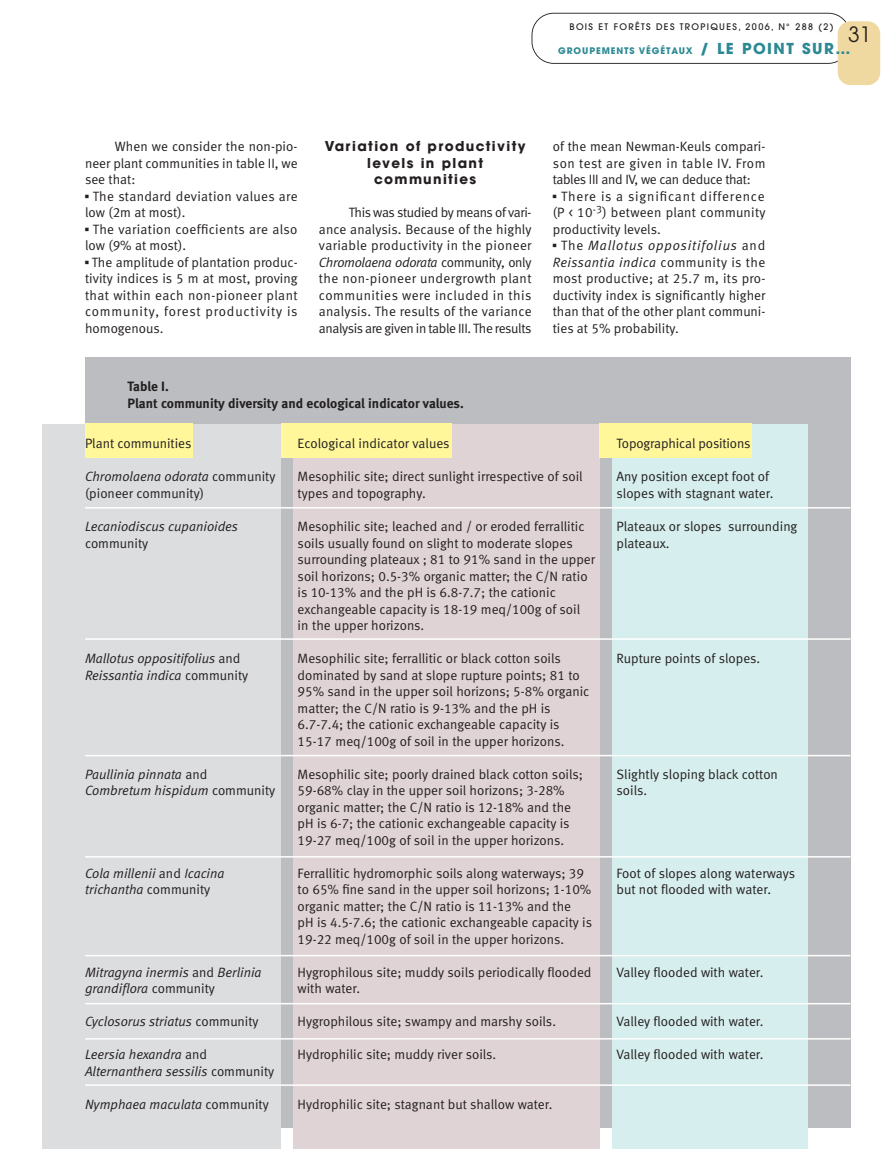
<style>
.page{position:relative;width:893px;height:1149px;background:#fff}
.page>*{position:absolute;margin:0;border:0;box-sizing:border-box;transform-origin:0 0}
.t1{font:21px "Avant Garde";color:#231f20}
.t2{font:13.5px/16.5px "Meta Normal LF";color:#231f20}
.t3{font:italic 13.5px/16.5px "Meta Normal LF";color:#231f20}
.t4{font:13.5px/16.5px "Meta Bold LF";color:#231f20}
.t5{font:700 13.5px/16.5px "Avant Garde";letter-spacing:.1em;color:#231f20;text-align:center}
.t6{font:13.5px/16.5px "Meta Normal LF";letter-spacing:.025em;color:#231f20}
.t7{font:13.5px/16.5px "Meta Normal LF";letter-spacing:.02em;color:#231f20}
.t8{font:500 9px "Avant Garde";letter-spacing:.15em;color:#231f20}
.t9{font:700 9px "Avant Garde";letter-spacing:.1em;color:#2c8993}
.s1{font-size:15px}
.s2{font-family:"Universal Newswith Comm Pi"}
.s3{font-style:italic}
.s4{font-style:normal}
</style>
<div class="page">
<div style="left:85px;top:357px;width:765px;height:770px;background:#bcbdc0"></div>
<div style="left:43px;top:423px;width:238px;height:725px;background:#dcdddf"></div>
<div style="left:293px;top:423px;width:307px;height:725px;background:#e0d3d5"></div>
<div style="left:612px;top:423px;width:196px;height:725px;background:#d6eeed"></div>
<hr style="left:85px;top:507px;width:765px;height:1px;background:#fff">
<hr style="left:85px;top:638px;width:765px;height:1px;background:#fff">
<hr style="left:85px;top:754px;width:765px;height:2px;background:#fff">
<hr style="left:85px;top:855px;width:765px;height:2px;background:#fff">
<hr style="left:85px;top:954px;width:765px;height:2px;background:#fff">
<hr style="left:85px;top:1002px;width:765px;height:2px;background:#fff">
<hr style="left:85px;top:1037px;width:765px;height:2px;background:#fff">
<hr style="left:85px;top:1083px;width:765px;height:2px;background:#fff">
<div style="left:600px;top:423px;width:152px;height:34px;background:#fff79a"></div>
<div style="left:281px;top:423px;width:170px;height:34px;background:#fff79a"></div>
<div style="left:85px;top:423px;width:107px;height:34px;background:#fff79a"></div>
<svg style="left:531px;top:13px;width:316px;height:51px"></svg>
<div style="left:838px;top:21px;width:42px;height:64px;background:#f0d9a0;border-radius:13px"></div>
<p class="t8" style="left:569px;top:23px;width:266px">BOIS ET FORÊTS DES TROPIQUES, 2006, N° 288 (2)</p>
<h1 class="t1" style="left:848px;top:26px;width:25px">31</h1>
<p class="t9" style="left:558px;top:47px;width:294px">GROUPEMENTS VÉGÉTAUX <span class="s1">/ LE POINT SUR…</span></p>
<p class="t2" style="left:85px;top:139px;width:214px;text-align:justify;text-indent:30px">When we consider the non-pio&shy;neer plant communities in table II, we see that:</p>
<p class="t7" style="left:85px;top:189px;width:214px"><span class="s2">▪</span> The standard deviation values are low (2m at most).</p>
<p class="t6" style="left:85px;top:222px;width:214px"><span class="s2">▪</span> The variation coefficients are also low (9% at most).</p>
<p class="t2" style="left:85px;top:255px;width:214px;text-align:justify"><span class="s2">▪</span> The amplitude of plantation produc&shy;tivity indices is 5 m at most, proving that within each non-pioneer plant community, forest productivity is homogenous.</p>
<p class="t5" style="left:325px;top:140px;width:202px">Variation of productivity levels in plant communities</p>
<p class="t2" style="left:319px;top:205px;width:214px;text-align:justify;text-indent:30px">This was studied by means of vari&shy;ance analysis. Because of the highly variable productivity in the pioneer <span class="s3">Chromolaena odorata</span> community, only the non-pioneer undergrowth plant communities were included in this analysis. The results of the variance analysis are given in table III. The results</p>
<p class="t4" style="left:128px;top:379px;width:338px">Table I.<br>Plant community diversity and ecological indicator values.</p>
<p class="t2" style="left:553px;top:139px;width:214px;text-align:justify">of the mean Newman-Keuls compari&shy;son test are given in table IV. From tables III and IV, we can deduce that:</p>
<p class="t2" style="left:553px;top:189px;width:214px;text-align:justify"><span class="s2">▪</span> There is a significant difference (P &lt; 10<sup>-3</sup>) between plant community productivity levels.</p>
<p class="t2" style="left:553px;top:238px;width:214px;text-align:justify"><span class="s2">▪</span> The <span class="s3">Mallotus oppositifolius</span> and <span class="s3">Reissantia indica</span> community is the most productive; at 25.7 m, its pro&shy;ductivity index is significantly higher than that of the other plant communi&shy;ties at 5% probability.</p>
<p class="t2" style="left:85px;top:436px;width:108px">Plant communities</p>
<p class="t2" style="left:85px;top:469px;width:192px"><span class="s3">Chromolaena odorata</span> community (pioneer community)</p>
<p class="t3" style="left:85px;top:519px;width:155px">Lecaniodiscus cupanioides</p>
<p class="t2" style="left:85px;top:535px;width:65px">community</p>
<p class="t3" style="left:85px;top:651px;width:165px">Mallotus oppositifolius <span class="s4">and<br></span>Reissantia indica <span class="s4">community</span></p>
<p class="t3" style="left:85px;top:766px;width:192px">Paullinia pinnata <span class="s4">and<br></span>Combretum hispidum <span class="s4">community</span></p>
<p class="t3" style="left:85px;top:865px;width:141px">Cola millenii <span class="s4">and</span> Icacina trichantha <span class="s4">community</span></p>
<p class="t3" style="left:85px;top:964px;width:178px">Mitragyna inermis <span class="s4">and</span> Berlinia grandiflora <span class="s4">community</span></p>
<p class="t3" style="left:85px;top:1014px;width:175px">Cyclosorus striatus <span class="s4">community</span></p>
<p class="t3" style="left:85px;top:1047px;width:191px">Leersia hexandra <span class="s4">and<br></span>Alternanthera sessilis <span class="s4">community</span></p>
<p class="t3" style="left:85px;top:1096px;width:185px">Nymphaea maculata <span class="s4">community</span></p>
<p class="t2" style="left:298px;top:436px;width:153px">Ecological indicator values</p>
<p class="t2" style="left:298px;top:469px;width:286px">Mesophilic site; direct sunlight irrespective of soil types and topography.</p>
<p class="t2" style="left:298px;top:519px;width:299px">Mesophilic site; leached and / or eroded ferrallitic soils usually found on slight to moderate slopes surrounding plateaux ; 81 to 91% sand in the upper soil horizons; 0.5-3% organic matter; the C/N ratio is 10-13% and the pH is 6.8-7.7; the cationic exchangeable capacity is 18-19 meq/100g of soil<br>in the upper horizons.</p>
<p class="t2" style="left:298px;top:651px;width:293px">Mesophilic site; ferrallitic or black cotton soils dominated by sand at slope rupture points; 81 to 95% sand in the upper soil horizons; 5-8% organic matter; the C/N ratio is 9-13% and the pH is 6.7-7.4; the cationic exchangeable capacity is 15-17 meq/100g of soil in the upper horizons.</p>
<p class="t2" style="left:298px;top:766px;width:287px">Mesophilic site; poorly drained black cotton soils; 59-68% clay in the upper soil horizons; 3-28% organic matter; the C/N ratio is 12-18% and the pH is 6-7; the cationic exchangeable capacity is 19-27 meq/100g of soil in the upper horizons.</p>
<p class="t2" style="left:298px;top:865px;width:296px">Ferrallitic hydromorphic soils along waterways; 39 to 65% fine sand in the upper soil horizons; 1-10% organic matter; the C/N ratio is 11-13% and the<br>pH is 4.5-7.6; the cationic exchangeable capacity is 19-22 meq/100g of soil in the upper horizons.</p>
<p class="t2" style="left:298px;top:964px;width:295px">Hygrophilous site; muddy soils periodically flooded with water.</p>
<p class="t2" style="left:298px;top:1014px;width:260px">Hygrophilous site; swampy and marshy soils.</p>
<p class="t2" style="left:298px;top:1047px;width:200px">Hydrophilic site; muddy river soils.</p>
<p class="t2" style="left:298px;top:1096px;width:256px">Hydrophilic site; stagnant but shallow water.</p>
<p class="t2" style="left:617px;top:436px;width:135px">Topographical positions</p>
<p class="t2" style="left:617px;top:469px;width:158px">Any position except foot of slopes with stagnant water.</p>
<p class="t2" style="left:617px;top:519px;width:182px">Plateaux or slopes surrounding plateaux.</p>
<p class="t2" style="left:617px;top:651px;width:145px">Rupture points of slopes.</p>
<p class="t2" style="left:617px;top:766px;width:163px">Slightly sloping black cotton soils.</p>
<p class="t2" style="left:617px;top:865px;width:180px">Foot of slopes along waterways but not flooded with water.</p>
<p class="t2" style="left:617px;top:964px;width:148px">Valley flooded with water.</p>
<p class="t2" style="left:617px;top:1014px;width:148px">Valley flooded with water.</p>
<p class="t2" style="left:617px;top:1047px;width:148px">Valley flooded with water.</p>
</div>
